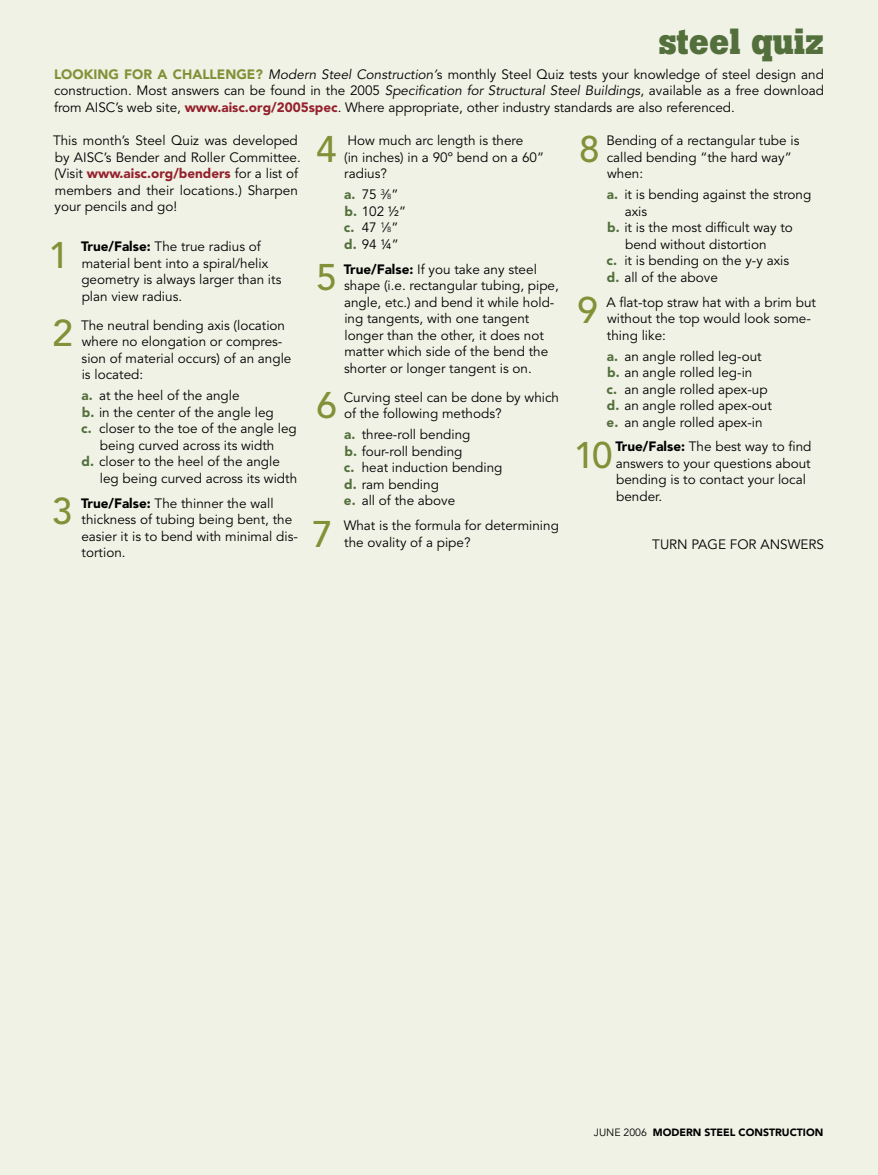
<style>
.page{position:relative;width:878px;height:1175px;background:#fff}
.page>*{position:absolute;margin:0;border:0;box-sizing:border-box;transform-origin:0 0}
.t1{font:500 36.75px "Avenir LT Std";color:#829138}
.t2{font:700 36px "Boton";color:#526f3c}
.t3{font:13.5px/16.5px "Avenir LT Std";color:#000}
.t4{font:900 10.5px "Avenir LT Std";color:#000}
.s1{font-weight:900;color:#829138}
.s2{font-style:italic}
.s3{font-weight:900;color:#94212d}
.s4{font-weight:900}
.s5{font-weight:900;color:#526f3c}
.s6{font-size:7.5px}
.s7{font-weight:400}
</style>
<div class="page">
<div style="left:1px;top:0;width:877px;height:1174px;background:#f0f2e5"></div>
<h2 class="t2" style="left:659px;top:20px;width:166px">steel quiz</h2>
<p class="t3" style="left:54px;top:66px;width:771px;text-align:justify"><span class="s1">LOOKING FOR A CHALLENGE?</span> <span class="s2">Modern Steel Construction’</span>s monthly Steel Quiz tests your knowledge of steel design and construction. Most answers can be found in the 2005 <span class="s2">Specification for Structural Steel Buildings</span>, available as a free download from AISC’s web site, <span class="s3">www.aisc.org/2005spec</span>. Where appropriate, other industry standards are also referenced.</p>
<p class="t3" style="left:53px;top:133px;width:249px">This month’s Steel Quiz was developed by AISC’s Bender and Roller Committee. (Visit <span class="s3">www.aisc.org/benders</span> for a list of members and their locations.) Sharpen your pencils and go!</p>
<h1 class="t1" style="left:48px;top:233px;width:22px">1</h1>
<p class="t3" style="left:81px;top:238px;width:202px"><span class="s4">True/False:</span> The true radius of material bent into a spiral/helix geometry is always larger than its plan view radius.</p>
<h1 class="t1" style="left:52px;top:312px;width:22px">2</h1>
<p class="t3" style="left:81px;top:317px;width:212px">The neutral bending axis (location where no elongation or compres&shy;sion of material occurs) of an angle is located:</p>
<p class="t3" style="left:82px;top:388px;width:159px"><span class="s5">a.</span> at the heel of the angle</p>
<p class="t3" style="left:82px;top:404px;width:193px"><span class="s5">b.</span> in the center of the angle leg</p>
<p class="t3" style="left:81px;top:421px;width:217px"><span class="s5">c.</span> closer to the toe of the angle leg</p>
<p class="t3" style="left:100px;top:437px;width:176px">being curved across its width</p>
<p class="t3" style="left:82px;top:454px;width:200px"><span class="s5">d.</span> closer to the heel of the angle</p>
<p class="t3" style="left:100px;top:470px;width:199px">leg being curved across its width</p>
<h1 class="t1" style="left:52px;top:490px;width:22px">3</h1>
<p class="t3" style="left:81px;top:495px;width:218px"><span class="s4">True/False:</span> The thinner the wall thickness of tubing being bent, the easier it is to bend with minimal dis&shy;tortion.</p>
<h1 class="t1" style="left:316px;top:128px;width:22px">4</h1>
<p class="t3" style="left:344px;top:133px;width:201px">How much arc length is there<br>(in inches) in a 90º bend on a 60” radius?</p>
<p class="t3" style="left:344px;top:187px;width:64px"><span class="s5">a.</span> 75 <sup>3</sup>⁄<span class="s6">8</span>” <span class="s5">b.</span> 102 ½” <span class="s5">c.</span> 47 <sup>1</sup>⁄<span class="s6">8</span>” <span class="s5">d.</span> 94 ¼”</p>
<h1 class="t1" style="left:316px;top:256px;width:22px">5</h1>
<p class="t3" style="left:344px;top:261px;width:217px"><span class="s4">True/False:</span> If you take any steel shape (i.e. rectangular tubing, pipe, angle, etc.) and bend it while hold&shy;ing tangents, with one tangent longer than the other, it does not matter which side of the bend the shorter or longer tangent is on.</p>
<h1 class="t1" style="left:316px;top:384px;width:22px">6</h1>
<p class="t3" style="left:343px;top:389px;width:217px">Curving steel can be done by which of the following methods?</p>
<p class="t3" style="left:344px;top:427px;width:160px"><span class="s5">a.</span> three-roll bending<br><span class="s5">b.</span> four-roll bending<br><span class="s5">c.</span> heat induction bending <span class="s5">d.</span> ram bending<br><span class="s5">e.</span> all of the above</p>
<h1 class="t1" style="left:312px;top:512px;width:22px">7</h1>
<p class="t3" style="left:343px;top:517px;width:217px">What is the formula for determining the ovality of a pipe?</p>
<h1 class="t1" style="left:579px;top:128px;width:22px">8</h1>
<p class="t3" style="left:606px;top:133px;width:194px">Bending of a rectangular tube is called bending “the hard way” when:</p>
<p class="t3" style="left:607px;top:187px;width:206px"><span class="s5">a.</span> it is bending against the strong</p>
<p class="t3" style="left:624px;top:203px;width:24px">axis</p>
<p class="t3" style="left:607px;top:220px;width:187px"><span class="s5">b.</span> it is the most difficult way to</p>
<p class="t3" style="left:625px;top:236px;width:143px">bend without distortion</p>
<p class="t3" style="left:606px;top:253px;width:184px"><span class="s5">c.</span> it is bending on the y-y axis</p>
<p class="t3" style="left:607px;top:269px;width:112px"><span class="s5">d.</span> all of the above</p>
<h1 class="t1" style="left:577px;top:289px;width:22px">9</h1>
<p class="t3" style="left:606px;top:294px;width:211px">A flat-top straw hat with a brim but without the top would look some&shy;thing like:</p>
<p class="t3" style="left:606px;top:348px;width:167px"><span class="s5">a.</span> an angle rolled leg-out <span class="s5">b.</span> an angle rolled leg-in<br><span class="s5">c.</span> an angle rolled apex-up <span class="s5">d.</span> an angle rolled apex-out <span class="s5">e.</span> an angle rolled apex-in</p>
<h1 class="t1" style="left:573px;top:434px;width:41px">10</h1>
<p class="t3" style="left:615px;top:439px;width:198px"><span class="s4">True/False:</span> The best way to find answers to your questions about bending is to contact your local bender.</p>
<p class="t3" style="left:652px;top:536px;width:173px">TURN PAGE FOR ANSWERS</p>
<p class="t4" style="left:594px;top:1125px;width:231px"><span class="s7">JUNE 2006</span> MODERN STEEL CONSTRUCTION</p>
</div>
